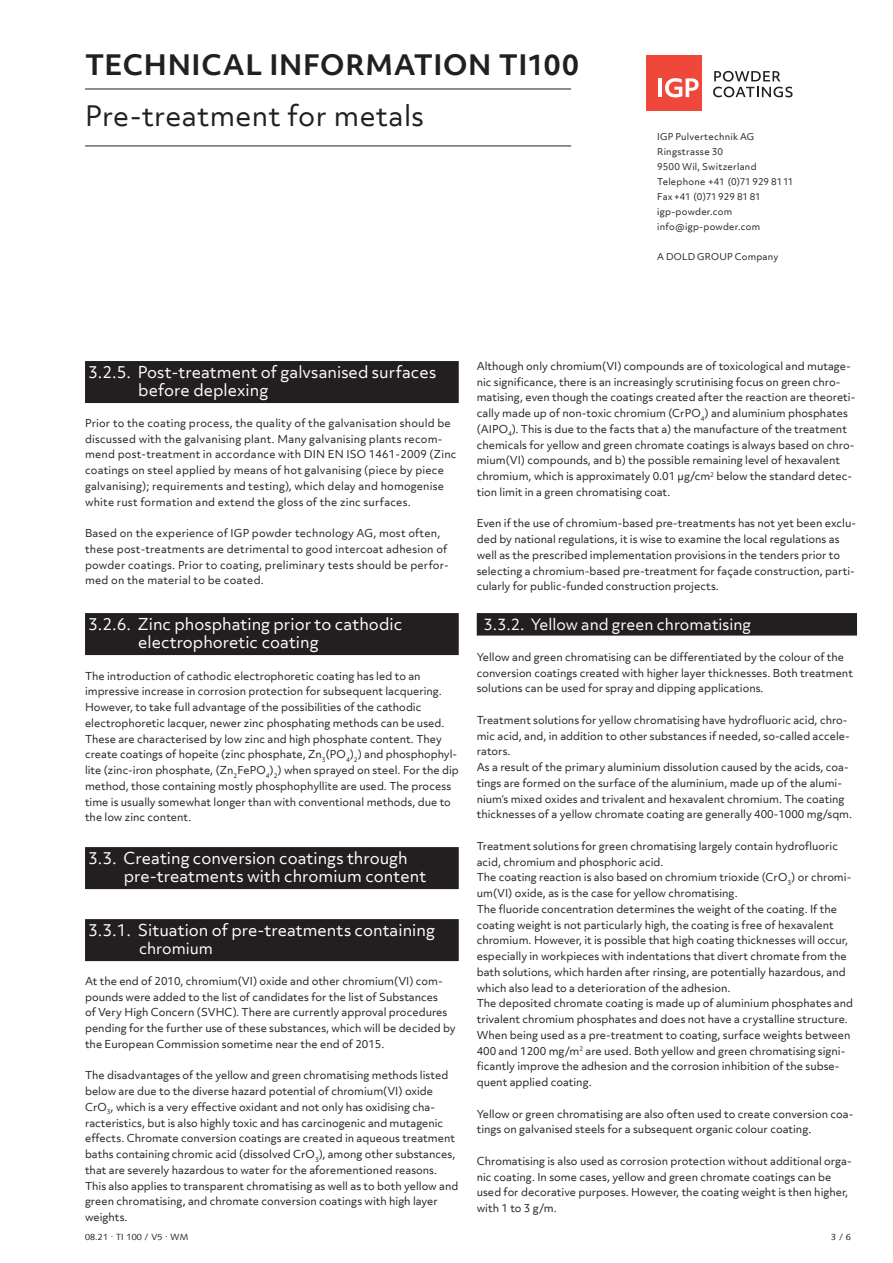
<style>
.page{position:relative;width:893px;height:1263px;background:#fff}
.page>*{position:absolute;margin:0;border:0;box-sizing:border-box;transform-origin:0 0}
.t1{font:700 27px "Objektiv Mk 3";letter-spacing:.025em;color:#231f20}
.t2{font:27px "Objektiv Mk 3";letter-spacing:.015em;color:#231f20}
.Titel_mit_Linie{font:15.75px "Objektiv Mk 3";color:#fff}
.Lauftext_9_12_5{font:15.75px "Objektiv Mk 3";color:#fff}
.Titel_mit_Linie-2{font:15px "Objektiv Mk 3";color:#fff}
.Lauftext_9_12_5-2{font:10.5px/15.8px "Objektiv Mk 3";color:#231f20}
.t3{font:9px/15px "Objektiv Mk 3";letter-spacing:.025em;color:#231f20}
.t4{font:9px "Syntax Com";letter-spacing:.015em;color:#231f20}
.s1{color:#fff}
</style>
<div class="page">
<hr style="left:85px;top:89px;width:486px;height:1px;background:#231f20">
<hr style="left:85px;top:146px;width:486px;height:1px;background:#231f20">
<div style="left:646px;top:55px;width:56px;height:56px;background:#ef483a"></div>
<svg style="left:713px;top:71px;width:80px;height:26px"></svg>
<hr style="left:658px;top:78px;width:4px;height:19px;background:#fff">
<svg style="left:665px;top:78px;width:34px;height:19px"></svg>
<div style="left:85px;top:361px;width:374px;height:42px;background:#231f20"></div>
<div style="left:85px;top:613px;width:374px;height:42px;background:#231f20"></div>
<div style="left:85px;top:847px;width:374px;height:42px;background:#231f20"></div>
<div style="left:85px;top:919px;width:374px;height:42px;background:#231f20"></div>
<div style="left:477px;top:613px;width:380px;height:22px;background:#231f20"></div>
<h1 class="t1" style="left:85px;top:46px;width:495px">TECHNICAL INFORMATION TI100</h1>
<h1 class="t2" style="left:85px;top:97px;width:340px">Pre-treatment for metals</h1>
<p class="t3" style="left:657px;top:129px;width:138px">IGP Pulvertechnik AG<br>Ringstrasse 30<br>9500 Wil, Switzerland<br>Telephone +41 (0)71 929 81 11<br>Fax +41 (0)71 929 81 81 igp-powder.com info@igp-powder.com</p>
<p class="t3" style="left:657px;top:249px;width:123px">A DOLD GROUP Company</p>
<p class="Titel_mit_Linie" style="left:88px;top:361px;width:350px">3.2.5. Post-treatment of galvsanised surfaces</p>
<p class="Lauftext_9_12_5" style="left:138px;top:379px;width:132px">before deplexing</p>
<p class="Lauftext_9_12_5-2" style="left:85px;top:415px;width:373px">Prior to the coating process, the quality of the galvanisation should be discussed with the galvanising plant. Many galvanising plants recom&shy;mend post-treatment in accordance with DIN EN ISO 1461-2009 (Zinc coatings on steel applied by means of hot galvanising (piece by piece galvanising); requirements and testing), which delay and homogenise white rust formation and extend the gloss of the zinc surfaces.</p>
<p class="Lauftext_9_12_5-2" style="left:85px;top:525px;width:365px">Based on the experience of IGP powder technology AG, most often, these post-treatments are detrimental to good intercoat adhesion of powder coatings. Prior to coating, preliminary tests should be perfor&shy;med on the material to be coated.</p>
<p class="Titel_mit_Linie" style="left:88px;top:613px;width:316px">3.2.6. Zinc phosphating prior to cathodic</p>
<p class="Lauftext_9_12_5" style="left:138px;top:631px;width:182px">electrophoretic coating</p>
<p class="Lauftext_9_12_5-2" style="left:85px;top:668px;width:361px">The introduction of cathodic electrophoretic coating has led to an impressive increase in corrosion protection for subsequent lacquering.<br>However, to take full advantage of the possibilities of the cathodic electrophoretic lacquer, newer zinc phosphating methods can be used.</p>
<p class="Lauftext_9_12_5-2" style="left:85px;top:731px;width:375px">These are characterised by low zinc and high phosphate content. They create coatings of hopeite (zinc phosphate, Zn<sub>3</sub>(PO<sub>4</sub>)<sub>2</sub>) and phosphophyl&shy;lite (zinc-iron phosphate, (Zn<sub>2</sub>FePO<sub>4</sub>)<sub>2</sub>) when sprayed on steel. For the dip method, those containing mostly phosphophyllite are used. The process time is usually somewhat longer than with conventional methods, due to the low zinc content.</p>
<p class="Titel_mit_Linie" style="left:88px;top:847px;width:321px">3.3. Creating conversion coatings through</p>
<p class="Lauftext_9_12_5" style="left:124px;top:865px;width:304px">pre-treatments with chromium content</p>
<p class="Titel_mit_Linie" style="left:88px;top:919px;width:348px">3.3.1. Situation of pre-treatments containing</p>
<p class="Lauftext_9_12_5-2" style="left:85px;top:973px;width:372px">At the end of 2010, chromium(VI) oxide and other chromium(VI) com&shy;pounds were added to the list of candidates for the list of Substances<br>of Very High Concern (SVHC). There are currently approval procedures pending for the further use of these substances, which will be decided by the European Commission sometime near the end of 2015.</p>
<p class="Lauftext_9_12_5-2" style="left:85px;top:1067px;width:375px">The disadvantages of the yellow and green chromatising methods listed below are due to the diverse hazard potential of chromium(VI) oxide CrO<sub>3</sub>, which is a very effective oxidant and not only has oxidising cha&shy;racteristics, but is also highly toxic and has carcinogenic and mutagenic effects. Chromate conversion coatings are created in aqueous treatment baths containing chromic acid (dissolved CrO<sub>3</sub>), among other substances, that are severely hazardous to water for the aforementioned reasons.<br>This also applies to transparent chromatising as well as to both yellow and green chromatising, and chromate conversion coatings with high layer weights.</p>
<p class="Lauftext_9_12_5-2" style="left:477px;top:358px;width:380px">Although only chromium(VI) compounds are of toxicological and mutage&shy;nic significance, there is an increasingly scrutinising focus on green chro&shy;matising, even though the coatings created after the reaction are theoreti&shy;cally made up of non-toxic chromium (CrPO<sub>4</sub>) and aluminium phosphates (AIPO<sub>4</sub>). This is due to the facts that a) the manufacture of the treatment chemicals for yellow and green chromate coatings is always based on chro&shy;mium(VI) compounds, and b) the possible remaining level of hexavalent chromium, which is approximately 0.01 μg/cm<sup>2</sup> below the standard detec&shy;tion limit in a green chromatising coat.</p>
<p class="Lauftext_9_12_5-2" style="left:477px;top:516px;width:381px">Even if the use of chromium-based pre-treatments has not yet been exclu&shy;ded by national regulations, it is wise to examine the local regulations as well as the prescribed implementation provisions in the tenders prior to selecting a chromium-based pre-treatment for façade construction, parti&shy;cularly for public-funded construction projects.<span class="s1">m Stahl</span></p>
<p class="Titel_mit_Linie-2" style="left:483px;top:614px;width:269px">3.3.2. Yellow and green chromatising</p>
<p class="Lauftext_9_12_5-2" style="left:477px;top:649px;width:378px">Yellow and green chromatising can be differentiated by the colour of the conversion coatings created with higher layer thicknesses. Both treatment solutions can be used for spray and dipping applications.</p>
<p class="Lauftext_9_12_5-2" style="left:477px;top:712px;width:374px">Treatment solutions for yellow chromatising have hydrofluoric acid, chro&shy;mic acid, and, in addition to other substances if needed, so-called accele&shy;rators.</p>
<p class="Lauftext_9_12_5-2" style="left:477px;top:759px;width:377px">As a result of the primary aluminium dissolution caused by the acids, coa&shy;tings are formed on the surface of the aluminium, made up of the alumi&shy;nium‘s mixed oxides and trivalent and hexavalent chromium. The coating thicknesses of a yellow chromate coating are generally 400-1000 mg/sqm.</p>
<p class="Lauftext_9_12_5-2" style="left:477px;top:838px;width:363px">Treatment solutions for green chromatising largely contain hydrofluoric acid, chromium and phosphoric acid.</p>
<p class="Lauftext_9_12_5-2" style="left:477px;top:869px;width:376px">The coating reaction is also based on chromium trioxide (CrO<sub>3</sub>) or chromi&shy;um(VI) oxide, as is the case for yellow chromatising.</p>
<p class="Lauftext_9_12_5-2" style="left:477px;top:901px;width:373px">The fluoride concentration determines the weight of the coating. If the coating weight is not particularly high, the coating is free of hexavalent chromium. However, it is possible that high coating thicknesses will occur, especially in workpieces with indentations that divert chromate from the bath solutions, which harden after rinsing, are potentially hazardous, and which also lead to a deterioration of the adhesion.</p>
<p class="Lauftext_9_12_5-2" style="left:477px;top:995px;width:378px">The deposited chromate coating is made up of aluminium phosphates and trivalent chromium phosphates and does not have a crystalline structure.<br>When being used as a pre-treatment to coating, surface weights between 400 and 1200 mg/m<sup>2</sup> are used. Both yellow and green chromatising signi&shy;ficantly improve the adhesion and the corrosion inhibition of the subse&shy;quent applied coating.</p>
<p class="Lauftext_9_12_5-2" style="left:477px;top:1106px;width:378px">Yellow or green chromatising are also often used to create conversion coa&shy;tings on galvanised steels for a subsequent organic colour coating.</p>
<p class="Lauftext_9_12_5-2" style="left:477px;top:1153px;width:376px">Chromatising is also used as corrosion protection without additional orga&shy;nic coating. In some cases, yellow and green chromate coatings can be used for decorative purposes. However, the coating weight is then higher, with 1 to 3 g/m.</p>
<p class="t4" style="left:85px;top:1231px;width:105px">08.21 . TI 100 / V5 . WM</p>
<p class="t4" style="left:831px;top:1231px;width:21px">3 / 6</p>
</div>
